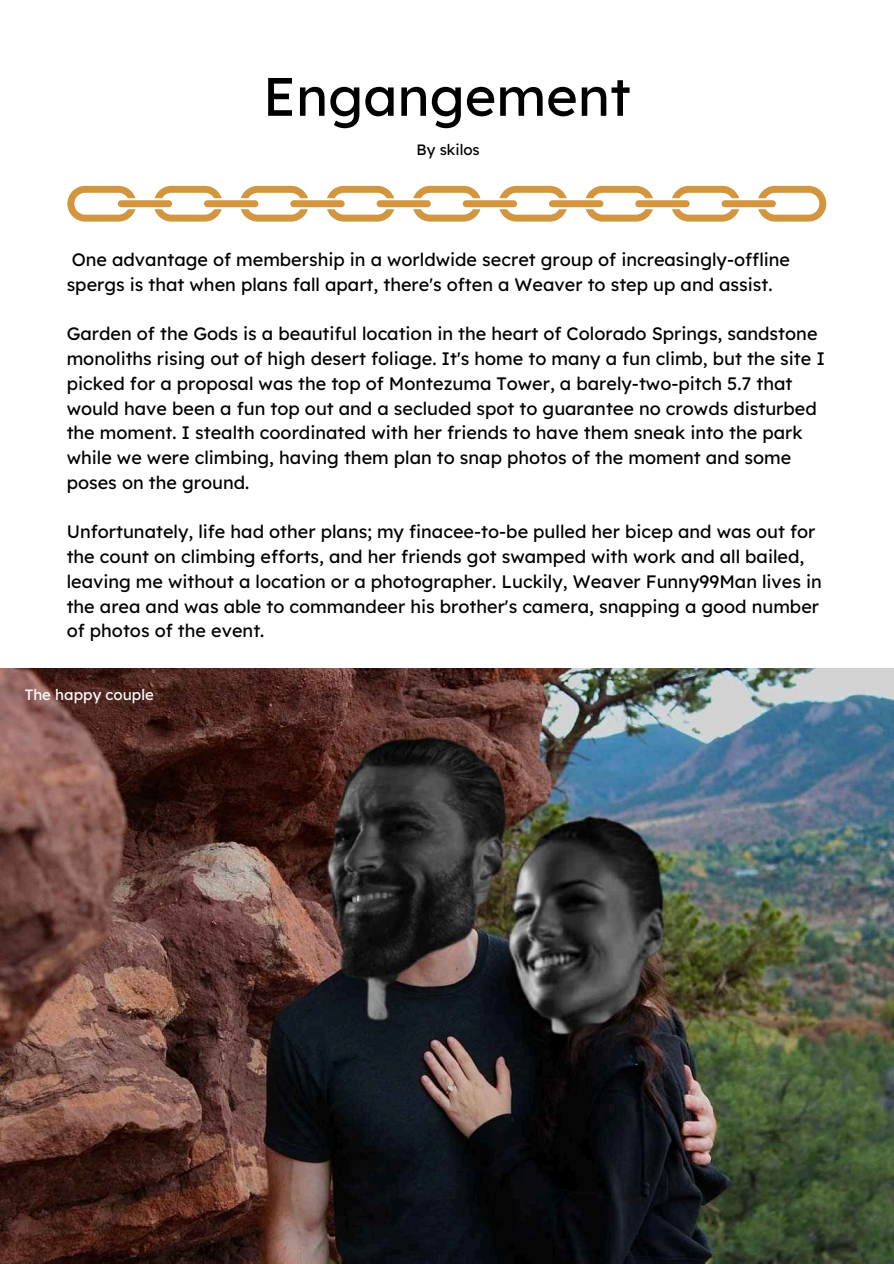
<style>
.page{position:relative;width:894px;height:1264px;background:#fff}
.page>*{position:absolute;margin:0;border:0;box-sizing:border-box;transform-origin:0 0}
.t1{font:54px "Lexend Deca";color:#000}
.t2{font:18px/24.8px "Lexend Deca";color:#000}
.t3{font:15px "Lexend Deca";color:#fff}
.t4{font:15px "Lexend Deca";color:#000}
</style>
<div class="page">
<img style="left:0;top:668px;width:893px;height:595px">
<svg style="left:67px;top:186px;width:759px;height:36px"></svg>
<h2 class="t1" style="left:263px;top:62px;width:369px">Engangement</h2>
<p class="t4" style="left:416px;top:140px;width:65px">By skilos</p>
<p class="t2" style="left:67px;top:247px;width:724px">One advantage of membership in a worldwide secret group of increasingly-offline spergs is that when plans fall apart, there's often a Weaver to step up and assist.</p>
<p class="t2" style="left:67px;top:321px;width:759px">Garden of the Gods is a beautiful location in the heart of Colorado Springs, sandstone monoliths rising out of high desert foliage. It's home to many a fun climb, but the site I picked for a proposal was the top of Montezuma Tower, a barely-two-pitch 5.7 that would have been a fun top out and a secluded spot to guarantee no crowds disturbed the moment. I stealth coordinated with her friends to have them sneak into the park while we were climbing, having them plan to snap photos of the moment and some poses on the ground.</p>
<h2 class="t2" style="left:67px;top:519px;width:756px">Unfortunately, life had other plans; my finacee-to-be pulled her bicep and was out for the count on climbing efforts, and her friends got swamped with work and all bailed, leaving me without a location or a photographer. Luckily, Weaver Funny99Man lives in the area and was able to commandeer his brother's camera, snapping a good number of photos of the event.</h2>
<h2 class="t3" style="left:25px;top:685px;width:131px">The happy couple</h2>
</div>
